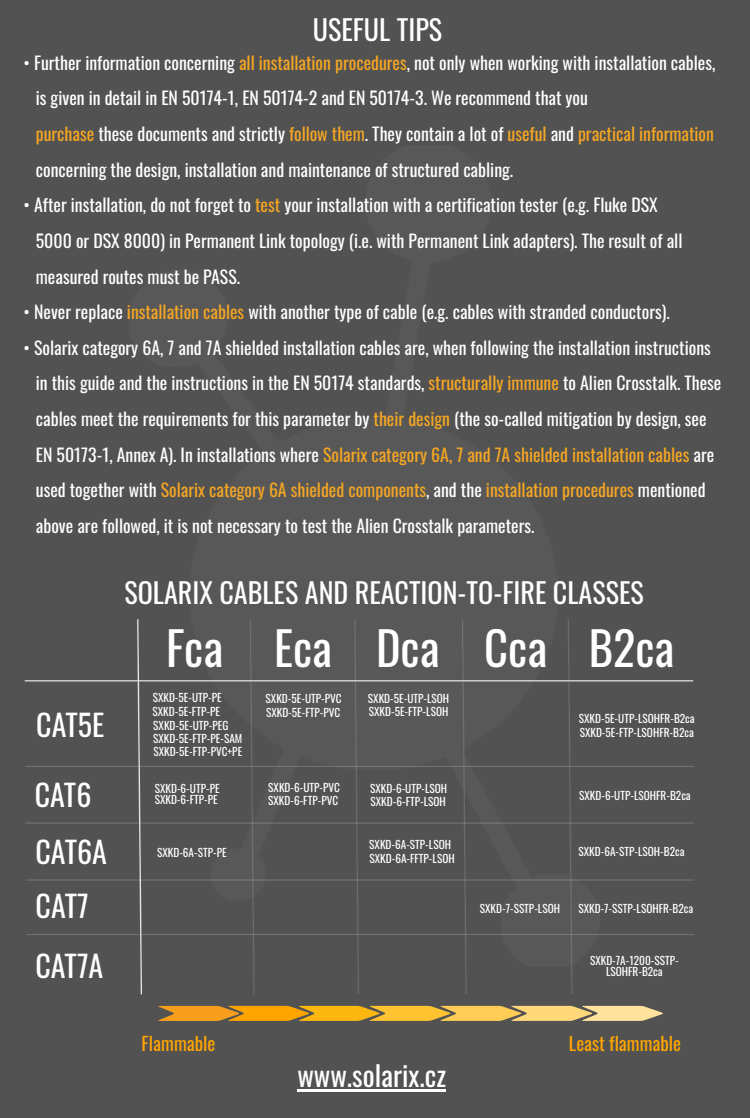
<style>
.page{position:relative;width:750px;height:1118px;background:#525252}
.page>*{position:absolute;margin:0;border:0;box-sizing:border-box;transform-origin:0 0}
.t1{font:46.62px "Oswald";color:#fff}
.t2{font:30px "Oswald";color:#fff}
.t3{font:28.12px "Oswald";color:#fff}
.t4{font:18.75px "Oswald";color:#ffa500}
.t5{font:17.81px/35.6px "Oswald";color:#fff}
.t6{font:11.25px/13.4px "Oswald";color:#fff}
.s1{color:#f5a623}
</style>
<div class="page">
<hr style="left:26px;top:765px;width:668px;height:2px;background:#e5e5e5">
<hr style="left:25px;top:680px;width:668px;height:1px;background:#e5e5e5">
<svg style="left:136px;top:619px;width:7px;height:376px"></svg>
<hr style="left:25px;top:822px;width:668px;height:1px;background:#e5e5e5">
<hr style="left:26px;top:879px;width:668px;height:1px;background:#e5e5e5">
<hr style="left:27px;top:933px;width:668px;height:2px;background:#e5e5e5">
<svg style="left:158px;top:1005px;width:505px;height:15px;background:#e0ad44"></svg>
<svg style="left:249px;top:619px;width:6px;height:375px"></svg>
<svg style="left:353px;top:619px;width:7px;height:375px"></svg>
<svg style="left:461px;top:619px;width:7px;height:375px"></svg>
<svg style="left:567px;top:619px;width:6px;height:375px"></svg>
<hr style="left:297px;top:1089px;width:149px;height:3px;background:#fff">
<h3 class="t3" style="left:313px;top:7px;width:131px">USEFUL TIPS</h3>
<p class="t5" style="left:36px;top:44px;width:681px;text-indent:-12px">• Further information concerning <span class="s1">all installation procedures</span>, not only when working with installation cables, is given in detail in EN 50174-1, EN 50174-2 and EN 50174-3. We recommend that you<br><span class="s1">purchase</span> these documents and strictly <span class="s1">follow them</span>. They contain a lot of <span class="s1">useful</span> and <span class="s1">practical information </span>concerning the design, installation and maintenance of structured cabling.</p>
<p class="t5" style="left:36px;top:186px;width:648px;text-indent:-12px">• After installation, do not forget to <span class="s1">test</span> your installation with a certification tester (e.g. Fluke DSX<br>5000 or DSX 8000) in Permanent Link topology (i.e. with Permanent Link adapters). The result of all measured routes must be PASS.</p>
<p class="t5" style="left:24px;top:293px;width:648px">• Never replace <span class="s1">installation cables</span> with another type of cable (e.g. cables with stranded conductors).</p>
<p class="t5" style="left:36px;top:329px;width:687px;text-indent:-12px">• Solarix category 6A, 7 and 7A shielded installation cables are, when following the installation instructions in this guide and the instructions in the EN 50174 standards, <span class="s1">structurally immune</span> to Alien Crosstalk. These cables meet the requirements for this parameter by <span class="s1">their design</span> (the so-called mitigation by design, see EN 50173-1, Annex A). In installations where <span class="s1">Solarix category 6A, 7 and 7A shielded installation cables</span> are used together with <span class="s1">Solarix category 6A shielded components</span>, and the <span class="s1">installation procedures</span> mentioned above are followed, it is not necessary to test the Alien Crosstalk parameters.</p>
<h3 class="t3" style="left:124px;top:571px;width:521px">SOLARIX CABLES AND REACTION-TO-FIRE CLASSES</h3>
<h1 class="t1" style="left:166px;top:611px;width:510px">Fca Eca Dca Cca B2ca</h1>
<h2 class="t2" style="left:36px;top:701px;width:70px">CAT5E</h2>
<h2 class="t2" style="left:35px;top:771px;width:58px">CAT6</h2>
<p class="t6" style="left:153px;top:690px;width:91px">SXKD-5E-UTP-PE<br>SXKD-5E-FTP-PE<br>SXKD-5E-UTP-PEG<br>SXKD-5E-FTP-PE-SAM<br>SXKD-5E-FTP-PVC+PE</p>
<p class="t6" style="left:155px;top:782px;width:66px;line-height:10.9px">SXKD-6-UTP-PE<br>SXKD-6-FTP-PE</p>
<p class="t6" style="left:266px;top:690px;width:77px;line-height:14px">SXKD-5E-UTP-PVC<br>SXKD-5E-FTP-PVC</p>
<p class="t6" style="left:268px;top:780px;width:73px;line-height:13px">SXKD-6-UTP-PVC<br>SXKD-6-FTP-PVC</p>
<p class="t6" style="left:368px;top:691px;width:83px;line-height:13px">SXKD-5E-UTP-LSOH<br>SXKD-5E-FTP-LSOH</p>
<p class="t6" style="left:370px;top:781px;width:79px;line-height:13px">SXKD-6-UTP-LSOH<br>SXKD-6-FTP-LSOH</p>
<p class="t6" style="left:579px;top:711px;width:117px">SXKD-5E-UTP-LSOHFR-B2ca</p>
<p class="t6" style="left:580px;top:724px;width:116px">SXKD-5E-FTP-LSOHFR-B2ca</p>
<p class="t6" style="left:579px;top:788px;width:113px">SXKD-6-UTP-LSOHFR-B2ca</p>
<h2 class="t2" style="left:35px;top:828px;width:73px">CAT6A</h2>
<p class="t6" style="left:369px;top:837px;width:83px">SXKD-6A-STP-LSOH</p>
<p class="t6" style="left:157px;top:844px;width:71px">SXKD-6A-STP-PE</p>
<p class="t6" style="left:578px;top:843px;width:108px">SXKD-6A-STP-LSOH-B2ca</p>
<p class="t6" style="left:369px;top:851px;width:87px">SXKD-6A-FFTP-LSOH</p>
<h2 class="t2" style="left:36px;top:882px;width:55px">CAT7</h2>
<p class="t6" style="left:480px;top:901px;width:82px">SXKD-7-SSTP-LSOH</p>
<p class="t6" style="left:578px;top:901px;width:116px">SXKD-7-SSTP-LSOHFR-B2ca</p>
<h2 class="t2" style="left:35px;top:941px;width:69px">CAT7A</h2>
<p class="t6" style="left:590px;top:954px;width:90px;line-height:11.2px;text-align:center">SXKD-7A-1200-SSTP-<br>LSOHFR-B2ca</p>
<p class="t4" style="left:142px;top:1028px;width:75px">Flammable</p>
<p class="t4" style="left:569px;top:1028px;width:114px">Least flammable</p>
<h3 class="t3" style="left:297px;top:1053px;width:150px">www.solarix.cz</h3>
</div>
